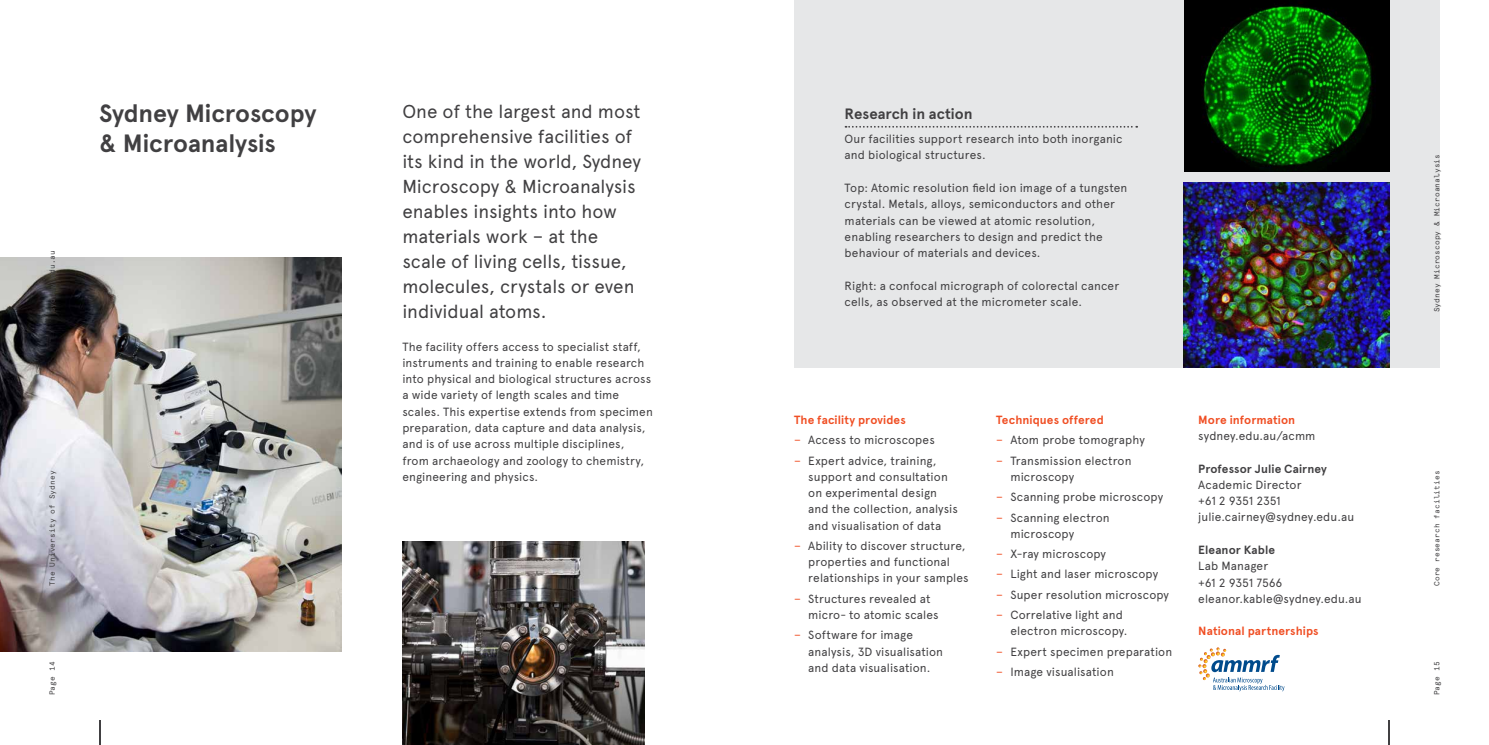
<style>
.page{position:relative;width:1489px;height:745px;background:#fff}
.page>*{position:absolute;margin:0;border:0;box-sizing:border-box;transform-origin:0 0}
.t1{font:700 25px/30px "Apercu Pro";letter-spacing:-.005em;color:#414042}
.t2{font:18.75px/25px "Apercu Pro";letter-spacing:-.005em;color:#414042}
.t3{font:700 15px "Apercu Pro";color:#414042}
.t4{font:11.88px/16.2px "Apercu Pro";letter-spacing:.01em;color:#414042}
.t5{font:700 11.88px "Apercu Pro";letter-spacing:.01em;color:#f04e23}
.t6{font:700 11.88px "Apercu Pro";letter-spacing:.01em;color:#414042}
.t7{font:7.5px "Apercu Pro Mono";letter-spacing:.02em;color:#414042}
.s1{font-weight:700;color:#f04e23}
.s2{color:#f04e23}
</style>
<div class="page">
<div style="left:794px;top:0;width:645px;height:367px;background:#e6e7e8"></div>
<svg style="left:845px;top:126px;width:292px;height:2px"></svg>
<img style="left:1183px;top:182px;width:206px;height:185px">
<img style="left:402px;top:541px;width:242px;height:203px">
<img style="left:0;top:257px;width:341px;height:393px">
<img style="left:1184px;top:0;width:205px;height:171px">
<svg style="left:1198px;top:647px;width:86px;height:44px"></svg>
<hr style="left:1387px;top:719px;width:2px;height:25px;background:#414042">
<hr style="left:99px;top:719px;width:2px;height:25px;background:#414042">
<h1 class="t1" style="left:99px;top:98px;width:219px">Sydney Microscopy &amp; Microanalysis</h1>
<p class="t2" style="left:402px;top:97px;width:240px">One of the largest and most comprehensive facilities of its kind in the world, Sydney<br>Microscopy &amp; Microanalysis enables insights into how materials work – at the scale of living cells, tissue, molecules, crystals or even individual atoms.</p>
<p class="t4" style="left:402px;top:337px;width:252px">The facility offers access to specialist staff, instruments and training to enable research into physical and biological structures across a wide variety of length scales and time scales. This expertise extends from specimen preparation, data capture and data analysis, and is of use across multiple disciplines, from archaeology and zoology to chemistry, engineering and physics.</p>
<p class="t3" style="left:844px;top:102px;width:129px">Research in action</p>
<p class="t4" style="left:844px;top:130px;width:279px">Our facilities support research into both inorganic and biological structures.</p>
<p class="t4" style="left:844px;top:179px;width:284px">Top: Atomic resolution field ion image of a tungsten crystal. Metals, alloys, semiconductors and other materials can be viewed at atomic resolution, enabling researchers to design and predict the behaviour of materials and devices.</p>
<p class="t4" style="left:844px;top:276px;width:276px">Right: a confocal micrograph of colorectal cancer cells, as observed at the micrometer scale.</p>
<p class="t7" style="left:1430px;top:312px;width:160px;rotate:-90deg">Sydney Microscopy &amp; Microanalysis</p>
<p class="t7" style="left:47px;top:312px;width:64px;rotate:-90deg">sydney.edu.au</p>
<p class="t4" style="left:794px;top:408px;width:144px;line-height:20.4px"><span class="s1">The facility provides<br></span><span class="s2">−</span> Access to microscopes <span class="s2">−</span> Expert advice, training,</p>
<p class="t4" style="left:808px;top:467px;width:151px">support and consultation on experimental design and the collection, analysis and visualisation of data</p>
<p class="t4" style="left:808px;top:536px;width:162px;text-indent:-14px"><span class="s2">−</span> Ability to discover structure, properties and functional relationships in your samples</p>
<p class="t4" style="left:808px;top:589px;width:132px;text-indent:-14px"><span class="s2">−</span> Structures revealed at micro- to atomic scales</p>
<p class="t4" style="left:808px;top:626px;width:136px;text-indent:-14px"><span class="s2">−</span> Software for image analysis, 3D visualisation and data visualisation.</p>
<p class="t4" style="left:996px;top:408px;width:150px;line-height:20.4px"><span class="s1">Techniques offered<br></span><span class="s2">−</span> Atom probe tomography <span class="s2">−</span> Transmission electron</p>
<p class="t4" style="left:996px;top:465px;width:168px;line-height:20.4px;text-indent:14px">microscopy<br><span class="s2">−</span> Scanning probe microscopy <span class="s2">−</span> Scanning electron</p>
<p class="t4" style="left:996px;top:522px;width:174px;line-height:20.4px;text-indent:14px">microscopy<br><span class="s2">−</span> X-ray microscopy<br><span class="s2">−</span> Light and laser microscopy<br><span class="s2">−</span> Super resolution microscopy <span class="s2">−</span> Correlative light and</p>
<p class="t4" style="left:996px;top:620px;width:178px;line-height:20.4px;text-indent:14px">electron microscopy.<br><span class="s2">−</span> Expert specimen preparation <span class="s2">−</span> Image visualisation</p>
<p class="t5" style="left:1198px;top:621px;width:122px">National partnerships</p>
<p class="t5" style="left:1198px;top:410px;width:98px">More information</p>
<p class="t4" style="left:1198px;top:427px;width:119px">sydney.edu.au/acmm</p>
<p class="t6" style="left:1198px;top:459px;width:130px">Professor Julie Cairney</p>
<p class="t4" style="left:1198px;top:475px;width:157px">Academic Director<br>+61 2 9351 2351 julie.cairney@sydney.edu.au</p>
<p class="t6" style="left:1198px;top:540px;width:78px">Eleanor Kable</p>
<p class="t4" style="left:1198px;top:557px;width:165px">Lab Manager<br>+61 2 9351 7566 eleanor.kable@sydney.edu.au</p>
<p class="t7" style="left:47px;top:585px;width:117px;rotate:-90deg">The University of Sydney</p>
<p class="t7" style="left:1430px;top:585px;width:117px;rotate:-90deg">Core research facilities</p>
<p class="t7" style="left:47px;top:694px;width:35px;rotate:-90deg">Page 14</p>
<p class="t7" style="left:1430px;top:694px;width:35px;rotate:-90deg">Page 15</p>
</div>
